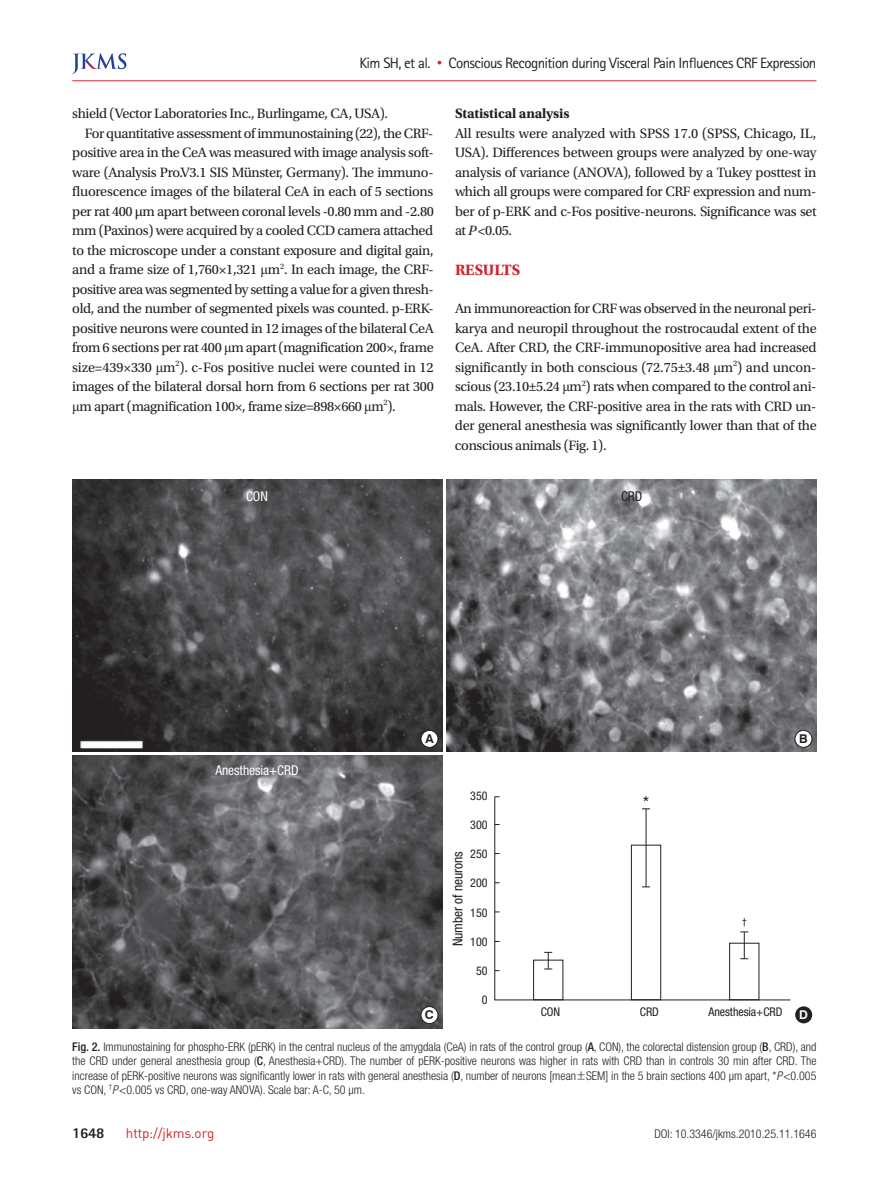
<style>
.page{position:relative;width:893px;height:1191px;background:#fff}
.page>*{position:absolute;margin:0;border:0;box-sizing:border-box;transform-origin:0 0}
.t1{font:condensed 16.5px "Helvetica Neue LT Std";color:#231f20}
.t2{font:700 15.75px "Utopia Std";letter-spacing:-.01em;color:#d1232a}
.t3{font:15px "Rotis Sans Serif Std";letter-spacing:-.04em;color:#231f20}
.t4{font:800 15px "Rotis Sans Serif Std";color:#231f20}
.t5{font:14.25px/19.5px "Utopia Std";letter-spacing:-.025em;color:#231f20;text-align:justify}
.t6{font:700 14.25px "Utopia Std";letter-spacing:-.01em;color:#231f20}
.t7{font:condensed 13.5px "Helvetica Neue LT Std";letter-spacing:-.005em;color:#231f20}
.t8{font:condensed 13.5px "Helvetica Neue LT Std";letter-spacing:-.005em;color:#fff}
.t9{font:13.5px "Dinreg";letter-spacing:-.01em;color:#d1232a}
.t10{font:700 12.15px "Swiss 721 BT";color:#231f20}
.t11{font:700 12.15px "Swiss 721 BT";color:#fff}
.t12{font:300 condensed 12px/14.4px "Helvetica Neue LT Std";color:#231f20;text-align:justify}
.t13{font:condensed 12px "Helvetica Neue LT Std";letter-spacing:-.005em;color:#231f20}
.t14{font:condensed 9.6px "Helvetica Neue LT Std";color:#231f20}
.s1{font-family:"Dotum";color:#d1232a}
.s2{font-family:"Times New Roman"}
.s3{font-style:italic}
.s4{font-weight:500}
.s5{font-family:"Dotum";font-weight:400;font-stretch:normal}
</style>
<div class="page">
<hr style="left:72px;top:80px;width:744px;height:1px;background:#d1232a">
<svg style="left:72px;top:53px;width:54px;height:21px"></svg>
<div style="left:795px;top:1006px;width:17px;height:17px;background:#231f20;border-radius:50%"></div>
<svg style="left:494px;top:796px;width:297px;height:204px"></svg>
<svg style="left:544px;top:952px;width:8px;height:17px"></svg>
<hr style="left:646px;top:809px;width:1px;height:78px;background:#231f20">
<svg style="left:740px;top:931px;width:8px;height:28px"></svg>
<div style="left:533px;top:960px;width:30px;height:40px;border:1px solid #231f20"></div>
<div style="left:631px;top:845px;width:30px;height:155px;border:1px solid #231f20"></div>
<div style="left:729px;top:943px;width:30px;height:57px;border:1px solid #231f20"></div>
<img style="left:72px;top:756px;width:370px;height:272px">
<img style="left:72px;top:479px;width:370px;height:272px">
<img style="left:446px;top:479px;width:370px;height:272px">
<div style="left:421px;top:730px;width:17px;height:17px;background:#fff;border-radius:50%"></div>
<div style="left:421px;top:730px;width:17px;height:17px;border:1px solid #231f20;border-radius:50%"></div>
<div style="left:421px;top:1006px;width:17px;height:17px;background:#fff;border-radius:50%"></div>
<div style="left:421px;top:1006px;width:17px;height:17px;border:1px solid #231f20;border-radius:50%"></div>
<div style="left:795px;top:730px;width:17px;height:17px;background:#fff;border-radius:50%"></div>
<div style="left:795px;top:730px;width:17px;height:17px;border:1px solid #231f20;border-radius:50%"></div>
<p class="t3" style="left:359px;top:54px;width:459px">Kim SH, et al. <span class="s1">•</span> Conscious Recognition during Visceral Pain Influences CRF Expression</p>
<p class="t5" style="left:72px;top:104px;width:317px">shield (Vector Laboratories Inc., Burlingame, CA, USA).</p>
<p class="t5" style="left:85px;top:124px;width:350px">For quantitative assessment of immunostaining (22), the CRF-</p>
<p class="t5" style="left:72px;top:143px;width:363px">positive area in the CeA was measured with image analysis soft-</p>
<p class="t5" style="left:72px;top:163px;width:363px">ware (Analysis Pro.V3.1 SIS Münster, Germany). The immuno-</p>
<p class="t5" style="left:72px;top:182px;width:363px">fluorescence images of the bilateral CeA in each of 5 sections</p>
<p class="t5" style="left:72px;top:201px;width:363px">per rat 400 µm apart between coronal levels -0.80 mm and -2.80</p>
<p class="t5" style="left:72px;top:221px;width:363px">mm (Paxinos) were acquired by a cooled CCD camera attached</p>
<p class="t5" style="left:72px;top:240px;width:363px">to the microscope under a constant exposure and digital gain,</p>
<p class="t5" style="left:72px;top:260px;width:363px">and a frame size of 1,760×1,321 <span class="s2">μ</span>m<sup>2</sup>. In each image, the CRF-</p>
<p class="t5" style="left:72px;top:280px;width:363px">positive area was segmented by setting a value for a given thresh-</p>
<p class="t5" style="left:72px;top:299px;width:363px">old, and the number of segmented pixels was counted. p-ERK-</p>
<p class="t5" style="left:72px;top:318px;width:363px">positive neurons were counted in 12 images of the bilateral CeA</p>
<p class="t5" style="left:72px;top:338px;width:363px">from 6 sections per rat 400 <span class="s2">μ</span>m apart (magnification 200×, frame</p>
<p class="t5" style="left:72px;top:358px;width:363px">size=439×330 <span class="s2">μ</span>m<sup>2</sup>). c-Fos positive nuclei were counted in 12</p>
<p class="t5" style="left:72px;top:377px;width:363px">images of the bilateral dorsal horn from 6 sections per rat 300</p>
<p class="t5" style="left:72px;top:397px;width:325px"><span class="s2">μ</span>m apart (magnification 100×, frame size=898×660 <span class="s2">μ</span>m<sup>2</sup>).</p>
<p class="t8" style="left:246px;top:488px;width:23px">CON</p>
<p class="t6" style="left:455px;top:105px;width:116px">Statistical analysis</p>
<p class="t5" style="left:455px;top:124px;width:363px">All results were analyzed with SPSS 17.0 (SPSS, Chicago, IL, USA). Differences between groups were analyzed by one-way analysis of variance (ANOVA), followed by a Tukey posttest in which all groups were compared for CRF expression and num&shy;ber of p-ERK and c-Fos positive-neurons. Significance was set at <span class="s3">P</span>&lt;0.05.</p>
<p class="t2" style="left:455px;top:261px;width:67px">RESULTS</p>
<p class="t5" style="left:455px;top:299px;width:363px">An immunoreaction for CRF was observed in the neuronal peri&shy;karya and neuropil throughout the rostrocaudal extent of the CeA. After CRD, the CRF-immunopositive area had increased significantly in both conscious (72.75±3.48 <span class="s2">μ</span>m<sup>2</sup>) and uncon&shy;scious (23.10±5.24 <span class="s2">μ</span>m<sup>2</sup>) rats when compared to the control ani&shy;mals. However, the CRF-positive area in the rats with CRD un&shy;der general anesthesia was significantly lower than that of the conscious animals (Fig. 1).</p>
<p class="t7" style="left:621px;top:488px;width:23px">CRD</p>
<p class="t8" style="left:215px;top:762px;width:85px">Anesthesia+CRD</p>
<p class="t10" style="left:425px;top:731px;width:10px">A</p>
<p class="t10" style="left:425px;top:1007px;width:10px">C</p>
<p class="t7" style="left:450px;top:946px;width:96px;rotate:-90deg">Number of neurons</p>
<p class="t13" style="left:470px;top:788px;width:19px">350</p>
<p class="t13" style="left:470px;top:817px;width:19px">300</p>
<p class="t13" style="left:470px;top:847px;width:19px">250</p>
<p class="t13" style="left:470px;top:876px;width:19px">200</p>
<p class="t13" style="left:470px;top:905px;width:19px">150</p>
<p class="t13" style="left:470px;top:934px;width:19px">100</p>
<p class="t13" style="left:476px;top:963px;width:13px">50</p>
<p class="t13" style="left:482px;top:993px;width:7px">0</p>
<p class="t1" style="left:643px;top:793px;width:7px">*</p>
<p class="t10" style="left:799px;top:731px;width:10px">B</p>
<p class="t14" style="left:742px;top:916px;width:6px">†</p>
<p class="t13" style="left:541px;top:1004px;width:21px">CON</p>
<p class="t13" style="left:640px;top:1004px;width:21px">CRD</p>
<p class="t13" style="left:708px;top:1004px;width:75px">Anesthesia+CRD</p>
<p class="t11" style="left:799px;top:1007px;width:10px">D</p>
<p class="t12" style="left:72px;top:1039px;width:746px"><span class="s4">Fig. 2.</span> Immunostaining for phospho-ERK (pERK) in the central nucleus of the amygdala (CeA) in rats of the control group (<span class="s4">A</span>, CON), the colorectal distension group (<span class="s4">B</span>, CRD), and the CRD under general anesthesia group (<span class="s4">C</span>, Anesthesia+CRD). The number of pERK-positive neurons was higher in rats with CRD than in controls 30 min after CRD. The increase of pERK-positive neurons was significantly lower in rats with general anesthesia (<span class="s4">D</span>, number of neurons [mean<span class="s5">±</span>SEM] in the 5 brain sections 400 µm apart, *<span class="s3">P</span>&lt;0.005 vs CON, <sup>†</sup><span class="s3">P</span>&lt;0.005 vs CRD, one-way ANOVA). Scale bar: A-C, 50 µm.</p>
<p class="t4" style="left:72px;top:1123px;width:34px">1648</p>
<p class="t9" style="left:126px;top:1124px;width:90px">http://jkms.org</p>
<p class="t12" style="left:654px;top:1126px;width:164px">DOI: 10.3346/jkms.2010.25.11.1646</p>
</div>
